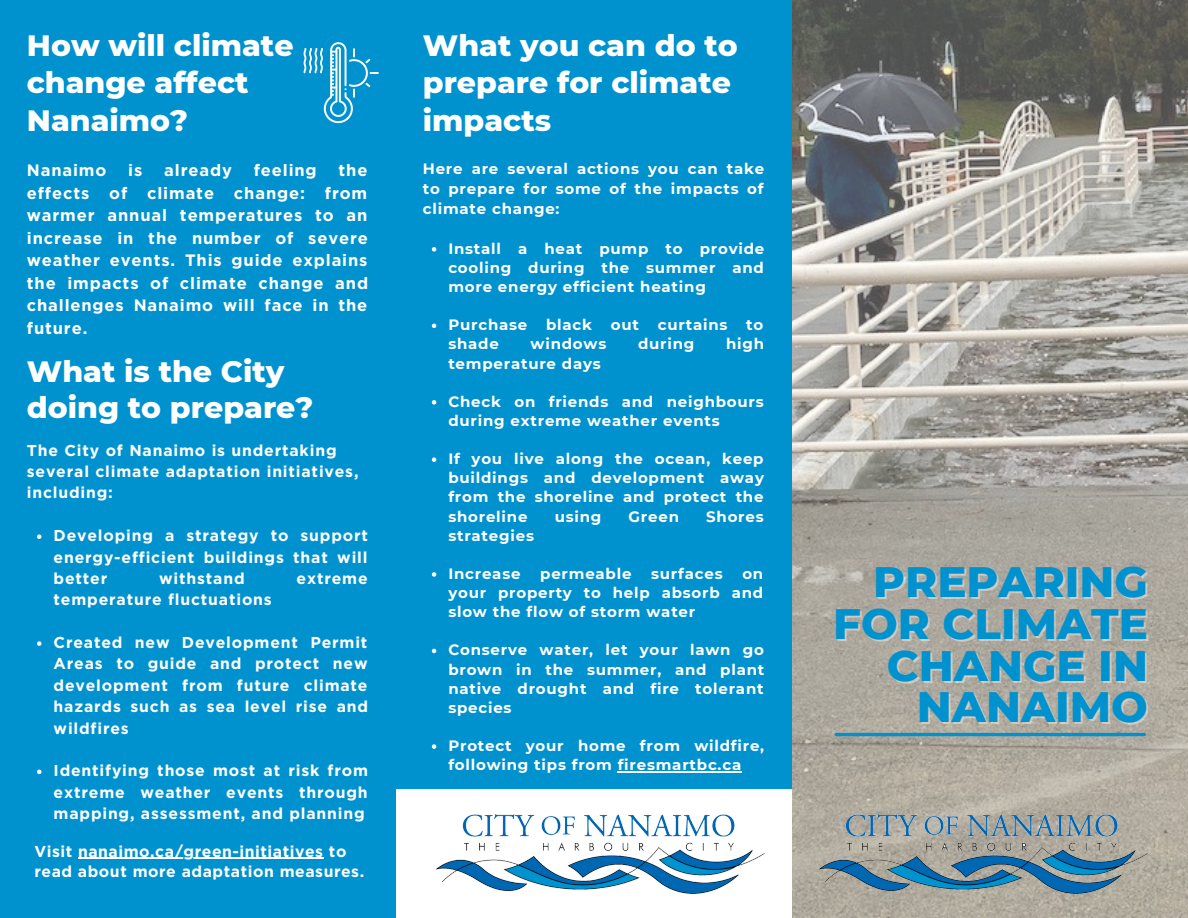
<style>
.page{position:relative;width:1188px;height:918px;background:#fff}
.page>*{position:absolute;margin:0;border:0;box-sizing:border-box;transform-origin:0 0}
.t1{font:800 43.35px/41.7px "Montserrat";color:#0092ce;text-align:right}
.t2{font:800 30px/37.2px "Montserrat";color:#fff}
.t3{font:700 16.5px/22.5px "Gotham";letter-spacing:.05em;color:#fff;text-align:justify}
.t4{font:700 15.75px/21.3px "Gotham";letter-spacing:.05em;color:#fff;text-align:justify}
.t5{font:700 15px/19.2px "Montserrat";letter-spacing:.05em;color:#fff;text-align:justify}
</style>
<div class="page">
<img style="left:792px;top:0;width:396px;height:918px">
<hr style="left:836px;top:733px;width:308px;height:3px;background:#0092ce">
<div style="left:396px;top:0;width:396px;height:918px;background:#0092ce"></div>
<div style="left:0;top:0;width:396px;height:918px;background:#0092ce"></div>
<svg style="left:303px;top:42px;width:76px;height:81px"></svg>
<img style="left:819px;top:814px;width:329px;height:79px">
<svg style="left:432px;top:247px;width:4px;height:5px"></svg>
<svg style="left:432px;top:324px;width:4px;height:4px"></svg>
<svg style="left:432px;top:400px;width:4px;height:5px"></svg>
<svg style="left:432px;top:457px;width:4px;height:5px"></svg>
<svg style="left:432px;top:572px;width:4px;height:5px"></svg>
<svg style="left:432px;top:649px;width:4px;height:4px"></svg>
<svg style="left:432px;top:744px;width:4px;height:5px"></svg>
<hr style="left:618px;top:771px;width:124px;height:1px;background:#fff">
<div style="left:396px;top:789px;width:396px;height:129px;background:#fff"></div>
<img style="left:436px;top:814px;width:329px;height:79px">
<svg style="left:37px;top:534px;width:4px;height:5px"></svg>
<svg style="left:37px;top:641px;width:4px;height:5px"></svg>
<svg style="left:37px;top:770px;width:4px;height:4px"></svg>
<hr style="left:78px;top:858px;width:246px;height:1px;background:#fff">
<p class="t2" style="left:27px;top:27px;width:268px">How will climate change affect<br>Nanaimo?</p>
<p class="t3" style="left:27px;top:159px;width:81px">Nanaimo</p>
<p class="t3" style="left:128px;top:159px;width:16px">is</p>
<p class="t3" style="left:164px;top:159px;width:69px">already</p>
<p class="t3" style="left:254px;top:159px;width:65px">feeling</p>
<p class="t3" style="left:27px;top:159px;width:343px;text-indent:312px">the effects of climate change: from warmer annual temperatures to an increase in the number of severe weather events. This guide explains the impacts of climate change and challenges Nanaimo will face in the future.</p>
<p class="t2" style="left:27px;top:353px;width:288px;line-height:36px">What is the City doing to prepare?</p>
<p class="t4" style="left:27px;top:439px;width:333px;text-align:left">The City of Nanaimo is undertaking several climate adaptation initiatives, including:</p>
<p class="t4" style="left:54px;top:525px;width:316px">Developing a strategy to support energy-efficient buildings that will better</p>
<p class="t4" style="left:159px;top:568px;width:87px">withstand</p>
<p class="t4" style="left:297px;top:568px;width:73px">extreme</p>
<p class="t4" style="left:54px;top:589px;width:220px">temperature fluctuations</p>
<p class="t4" style="left:54px;top:632px;width:316px">Created new Development Permit Areas to guide and protect new development from future climate hazards such as sea level rise and wildfires</p>
<p class="t4" style="left:54px;top:760px;width:316px">Identifying those most at risk from extreme weather events through mapping, assessment, and planning</p>
<p class="t4" style="left:34px;top:841px;width:331px;line-height:20.2px">Visit nanaimo.ca/green-initiatives to read about more adaptation measures.</p>
<p class="t2" style="left:423px;top:27px;width:316px">What you can do to prepare for climate impacts</p>
<p class="t5" style="left:423px;top:158px;width:343px;line-height:20.2px">Here are several actions you can take to prepare for some of the impacts of climate change:</p>
<p class="t5" style="left:448px;top:239px;width:317px">Install a heat pump to provide cooling during the summer and more energy efficient heating</p>
<p class="t5" style="left:448px;top:315px;width:317px">Purchase black out curtains to shade</p>
<p class="t5" style="left:531px;top:334px;width:77px">windows</p>
<p class="t5" style="left:638px;top:334px;width:58px">during</p>
<p class="t5" style="left:726px;top:334px;width:40px">high</p>
<p class="t5" style="left:448px;top:354px;width:154px">temperature days</p>
<p class="t5" style="left:448px;top:392px;width:317px">Check on friends and neighbours during extreme weather events</p>
<p class="t5" style="left:448px;top:449px;width:317px">If you live along the ocean, keep buildings and development away from the shoreline and protect the shoreline</p>
<p class="t5" style="left:555px;top:507px;width:48px">using</p>
<p class="t5" style="left:629px;top:507px;width:52px">Green</p>
<p class="t5" style="left:706px;top:507px;width:59px">Shores</p>
<p class="t5" style="left:448px;top:526px;width:87px">strategies</p>
<p class="t5" style="left:448px;top:564px;width:74px">Increase</p>
<p class="t5" style="left:540px;top:564px;width:93px">permeable</p>
<p class="t5" style="left:651px;top:564px;width:73px">surfaces</p>
<p class="t5" style="left:448px;top:564px;width:316px;text-indent:294px">on your property to help absorb and slow the flow of storm water</p>
<p class="t5" style="left:448px;top:640px;width:318px">Conserve water, let your lawn go brown in the summer, and plant native drought and fire tolerant species</p>
<p class="t5" style="left:448px;top:736px;width:317px">Protect your home from wildfire, following tips from firesmartbc.ca</p>
<p class="t1" style="left:833px;top:561px;width:316px">PREPARING<br>FOR CLIMATE<br>CHANGE IN<br>NANAIMO</p>
</div>
